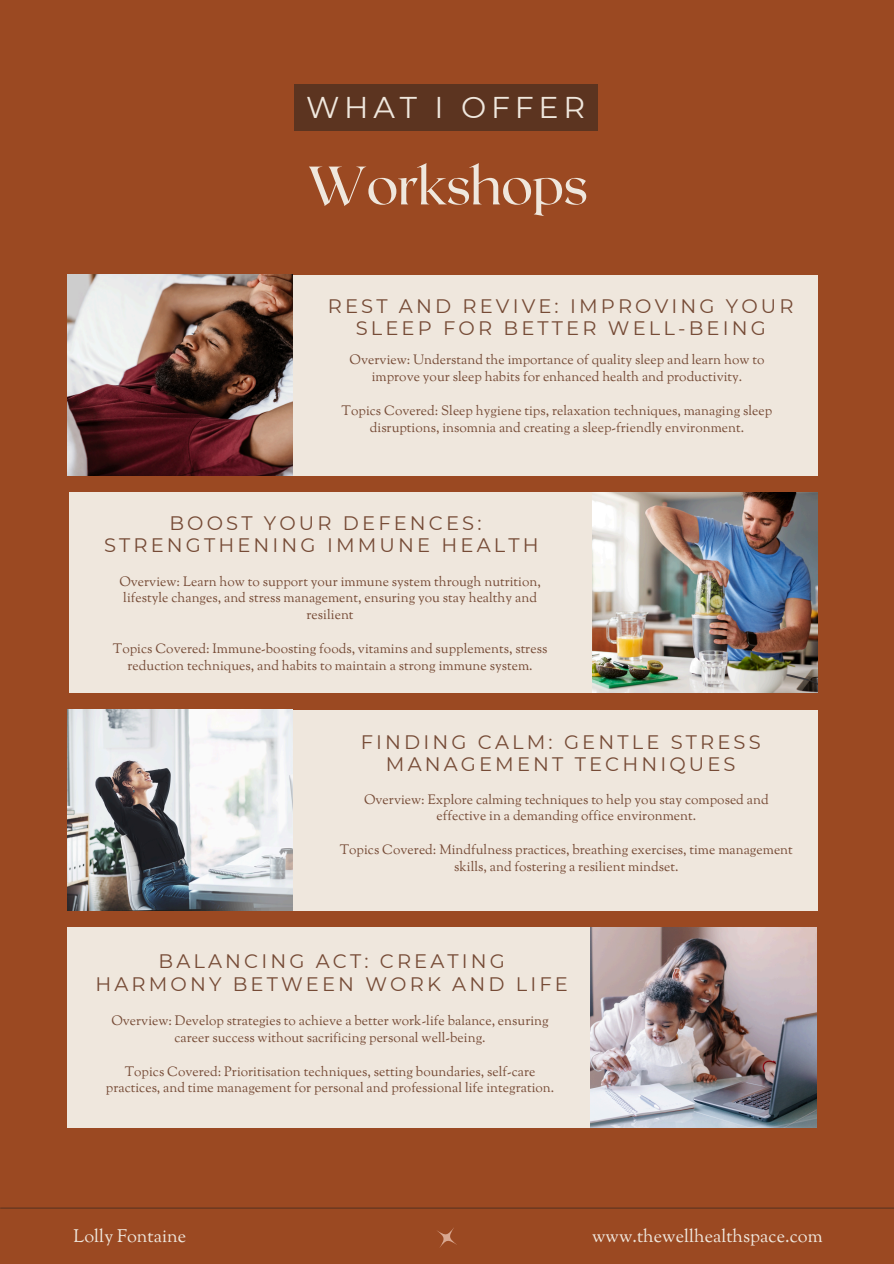
<style>
.page{position:relative;width:894px;height:1264px;background:#fff}
.page>*{position:absolute;margin:0;border:0;box-sizing:border-box;transform-origin:0 0}
.t1{font:54px "Roxborough CF";letter-spacing:-.02em;color:#efe7dd}
.t2{font:30px "Montserrat";letter-spacing:.16em;color:#efe7dd}
.t3{font:19.5px/22.5px "Montserrat";letter-spacing:.16em;color:#764b36;text-align:center}
.t4{font:18px "Sorts Mill Goudy";color:#efe7dd}
.t5{font:13.5px/16.8px "Sorts Mill Goudy";color:#764b36;text-align:center}
</style>
<div class="page">
<div style="left:0;top:0;width:893px;height:1263px;background:#9b4922"></div>
<div style="left:293px;top:275px;width:524px;height:200px;background:#efe7dd"></div>
<div style="left:293px;top:709px;width:524px;height:201px;background:#efe7dd"></div>
<div style="left:69px;top:492px;width:525px;height:200px;background:#efe7dd"></div>
<div style="left:68px;top:927px;width:524px;height:200px;background:#efe7dd"></div>
<img style="left:68px;top:275px;width:225px;height:200px">
<img style="left:68px;top:709px;width:225px;height:201px">
<img style="left:592px;top:492px;width:225px;height:200px">
<img style="left:590px;top:927px;width:225px;height:200px">
<svg style="left:437px;top:1228px;width:20px;height:20px"></svg>
<hr style="left:1px;top:1207px;width:892px;height:1px;background:#5c3420">
<div style="left:294px;top:84px;width:303px;height:46px;background:#5c3420"></div>
<h1 class="t2" style="left:306px;top:89px;width:280px">WHAT I OFFER</h1>
<h2 class="t1" style="left:307px;top:150px;width:282px">Workshops</h2>
<p class="t3" style="left:328px;top:294px;width:467px">REST AND REVIVE: IMPROVING YOUR<br>SLEEP FOR BETTER WELL-BEING</p>
<p class="t5" style="left:349px;top:353px;width:416px">Overview: Understand the importance of quality sleep and learn how to improve your sleep habits for enhanced health and productivity.</p>
<h3 class="t5" style="left:341px;top:403px;width:432px">Topics Covered: Sleep hygiene tips, relaxation techniques, managing sleep disruptions, insomnia and creating a sleep-friendly environment.</h3>
<p class="t3" style="left:104px;top:511px;width:436px">BOOST YOUR DEFENCES:<br>STRENGTHENING IMMUNE HEALTH</p>
<h3 class="t5" style="left:119px;top:574px;width:423px">Overview: Learn how to support your immune system through nutrition, lifestyle changes, and stress management, ensuring you stay healthy and resilient</h3>
<p class="t5" style="left:113px;top:641px;width:436px">Topics Covered: Immune-boosting foods, vitamins and supplements, stress reduction techniques, and habits to maintain a strong immune system.</p>
<h3 class="t3" style="left:360px;top:730px;width:401px">FINDING CALM: GENTLE STRESS<br>MANAGEMENT TECHNIQUES</h3>
<p class="t5" style="left:364px;top:792px;width:406px">Overview: Explore calming techniques to help you stay composed and effective in a demanding office environment.</p>
<p class="t5" style="left:339px;top:842px;width:454px">Topics Covered: Mindfulness practices, breathing exercises, time management skills, and fostering a resilient mindset.</p>
<p class="t3" style="left:95px;top:949px;width:474px">BALANCING ACT: CREATING<br>HARMONY BETWEEN WORK AND LIFE</p>
<p class="t5" style="left:111px;top:1013px;width:439px">Overview: Develop strategies to achieve a better work-life balance, ensuring career success without sacrificing personal well-being.</p>
<p class="t5" style="left:106px;top:1063px;width:450px">Topics Covered: Prioritisation techniques, setting boundaries, self-care practices, and time management for personal and professional life integration.</p>
<p class="t4" style="left:74px;top:1224px;width:114px">Lolly Fontaine</p>
<h3 class="t4" style="left:592px;top:1224px;width:232px">www.thewellhealthspace.com</h3>
</div>
